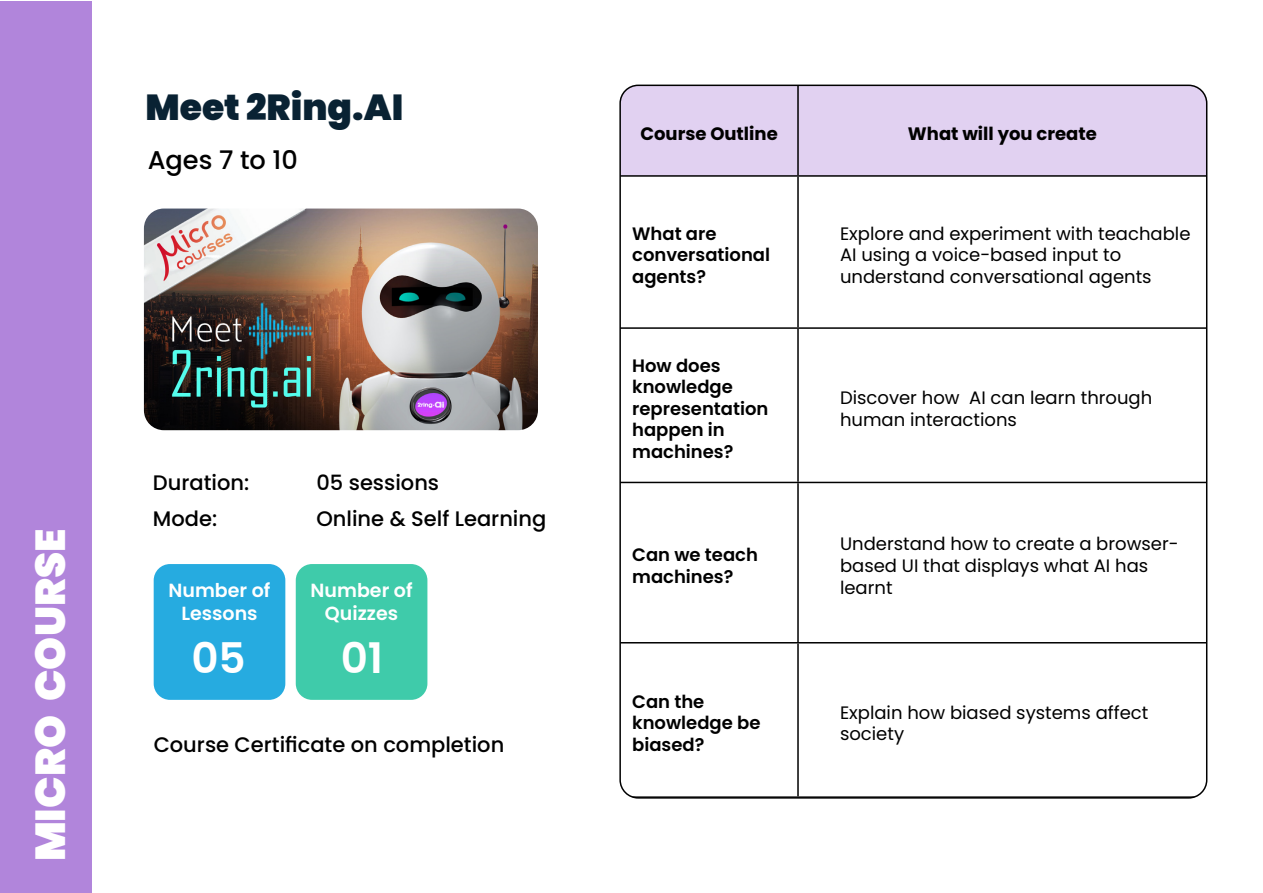
<style>
.page{position:relative;width:1263px;height:893px;background:#fff}
.page>*{position:absolute;margin:0;border:0;box-sizing:border-box;transform-origin:0 0}
.t1{font:600 42.15px "Poppins";color:#fff}
.t2{font:900 42px "Poppins";color:#fff}
.t3{font:900 36.15px "Poppins";color:#092233}
.t4{font:500 25.65px "Poppins";color:#000}
.t5{font:500 21px "Poppins";color:#000}
.t6{font:600 19.05px "Poppins";color:#fff}
.t7{font:18px/21.6px "Poppins";color:#000}
.t8{font:600 18px/21.6px "Poppins";color:#000}
.t9{font:700 18px "Poppins";color:#000}
</style>
<div class="page">
<div style="left:1px;top:1px;width:91px;height:891px;background:#b185db"></div>
<img style="left:144px;top:209px;width:394px;height:221px">
<div style="left:154px;top:564px;width:131px;height:136px;background:#26abe0;border-radius:16px"></div>
<div style="left:296px;top:564px;width:131px;height:136px;background:#3fcbaa;border-radius:16px"></div>
<div style="left:622px;top:85px;width:585px;height:90px;background:#e1d1f1"></div>
<hr style="left:797px;top:85px;width:2px;height:90px;background:#000">
<hr style="left:620px;top:175px;width:178px;height:2px;background:#000">
<hr style="left:798px;top:175px;width:409px;height:2px;background:#000">
<hr style="left:797px;top:177px;width:2px;height:150px;background:#000">
<hr style="left:620px;top:327px;width:178px;height:2px;background:#000">
<hr style="left:798px;top:327px;width:409px;height:2px;background:#000">
<hr style="left:797px;top:329px;width:2px;height:153px;background:#000">
<hr style="left:620px;top:482px;width:178px;height:1px;background:#000">
<hr style="left:798px;top:482px;width:409px;height:1px;background:#000">
<hr style="left:797px;top:483px;width:2px;height:159px;background:#000">
<hr style="left:620px;top:642px;width:178px;height:1px;background:#000">
<hr style="left:798px;top:642px;width:409px;height:1px;background:#000">
<hr style="left:797px;top:643px;width:2px;height:153px;background:#000">
<hr style="left:620px;top:796px;width:178px;height:2px;background:#000">
<hr style="left:798px;top:796px;width:409px;height:2px;background:#000">
<p class="t3" style="left:145px;top:87px;width:259px">Meet 2Ring.AI</p>
<p class="t4" style="left:148px;top:145px;width:152px">Ages 7 to 10</p>
<p class="t2" style="left:26px;top:861px;width:334px;rotate:-90deg">MICRO COURSE</p>
<p class="t5" style="left:153px;top:470px;width:98px">Duration:</p>
<p class="t5" style="left:316px;top:470px;width:124px">05 sessions</p>
<p class="t5" style="left:153px;top:506px;width:66px">Mode:</p>
<p class="t5" style="left:316px;top:506px;width:231px">Online &amp; Self Learning</p>
<p class="t6" style="left:169px;top:579px;width:103px">Number of</p>
<p class="t6" style="left:181px;top:602px;width:78px">Lessons</p>
<p class="t6" style="left:311px;top:579px;width:103px">Number of</p>
<p class="t6" style="left:325px;top:602px;width:75px">Quizzes</p>
<p class="t1" style="left:191px;top:634px;width:56px">05</p>
<p class="t1" style="left:341px;top:634px;width:44px">01</p>
<p class="t5" style="left:154px;top:732px;width:352px">Course Certificate on completion</p>
<p class="t9" style="left:640px;top:123px;width:139px">Course Outline</p>
<p class="t9" style="left:908px;top:123px;width:190px">What will you create</p>
<p class="t8" style="left:632px;top:223px;width:139px">What are conversational agents?</p>
<p class="t7" style="left:840px;top:223px;width:352px">Explore and experiment with teachable<br>AI using a voice-based input to understand conversational agents</p>
<p class="t8" style="left:632px;top:354px;width:138px">How does knowledge representation happen in machines?</p>
<p class="t7" style="left:840px;top:387px;width:314px">Discover how AI can learn through human interactions</p>
<p class="t8" style="left:632px;top:544px;width:127px">Can we teach machines?</p>
<p class="t7" style="left:840px;top:533px;width:340px">Understand how to create a browser&shy;based UI that displays what AI has learnt</p>
<p class="t8" style="left:632px;top:691px;width:130px">Can the knowledge be biased?</p>
<p class="t7" style="left:840px;top:702px;width:310px">Explain how biased systems affect society</p>
</div>
